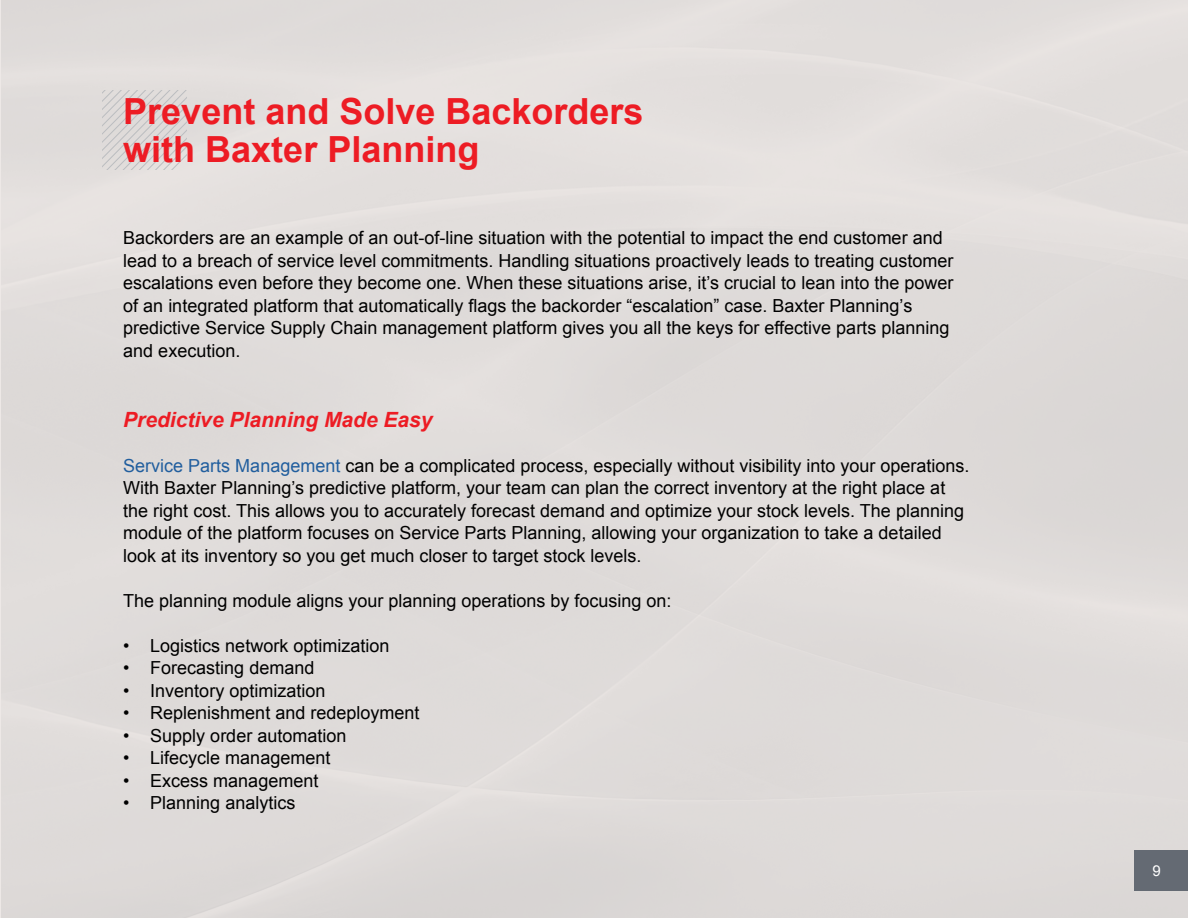
<style>
.page{position:relative;width:1188px;height:918px;background:#fff}
.page>*{position:absolute;margin:0;border:0;box-sizing:border-box;transform-origin:0 0}
.t1{font:700 36px/37.5px "Arial";color:#ed1c24}
.t2{font:italic 700 21px "Arial";color:#ed1c24}
.t3{font:18px/22.5px "Arial";color:#000}
.t4{font:15px "Arial";color:#fff}
.s1{color:#215e9e}
</style>
<div class="page">
<div style="left:2px;top:0;width:1186px;height:918px;background:#dfdbda"></div>
<div style="left:1135px;top:850px;width:53px;height:41px;background:#646a73"></div>
<svg style="left:102px;top:90px;width:84px;height:79px;background:#d9d6d5"></svg>
<h1 class="t1" style="left:123px;top:94px;width:522px">Prevent and Solve Backorders with Baxter Planning</h1>
<p class="t3" style="left:123px;top:227px;width:832px">Backorders are an example of an out-of-line situation with the potential to impact the end customer and lead to a breach of service level commitments. Handling situations proactively leads to treating customer escalations even before they become one. When these situations arise, it’s crucial to lean into the power of an integrated platform that automatically flags the backorder “escalation” case. Baxter Planning’s predictive Service Supply Chain management platform gives you all the keys for effective parts planning and execution.</p>
<p class="t2" style="left:123px;top:406px;width:311px">Predictive Planning Made Easy</p>
<p class="t3" style="left:123px;top:454px;width:848px"><span class="s1">Service Parts Management</span> can be a complicated process, especially without visibility into your operations.<br>With Baxter Planning’s predictive platform, your team can plan the correct inventory at the right place at the right cost. This allows you to accurately forecast demand and optimize your stock levels. The planning module of the platform focuses on Service Parts Planning, allowing your organization to take a detailed look at its inventory so you get much closer to target stock levels.</p>
<p class="t3" style="left:123px;top:589px;width:550px">The planning module aligns your planning operations by focusing on:</p>
<p class="t3" style="left:123px;top:634px;width:268px">• Logistics network optimization</p>
<p class="t3" style="left:123px;top:657px;width:193px">• Forecasting demand</p>
<p class="t3" style="left:123px;top:679px;width:204px">• Inventory optimization</p>
<p class="t3" style="left:123px;top:702px;width:298px">• Replenishment and redeployment</p>
<p class="t3" style="left:123px;top:724px;width:225px">• Supply order automation</p>
<p class="t3" style="left:123px;top:747px;width:209px">• Lifecycle management</p>
<p class="t3" style="left:123px;top:769px;width:197px">• Excess management</p>
<p class="t3" style="left:123px;top:792px;width:174px">• Planning analytics</p>
<p class="t4" style="left:1153px;top:861px;width:10px">9</p>
</div>
